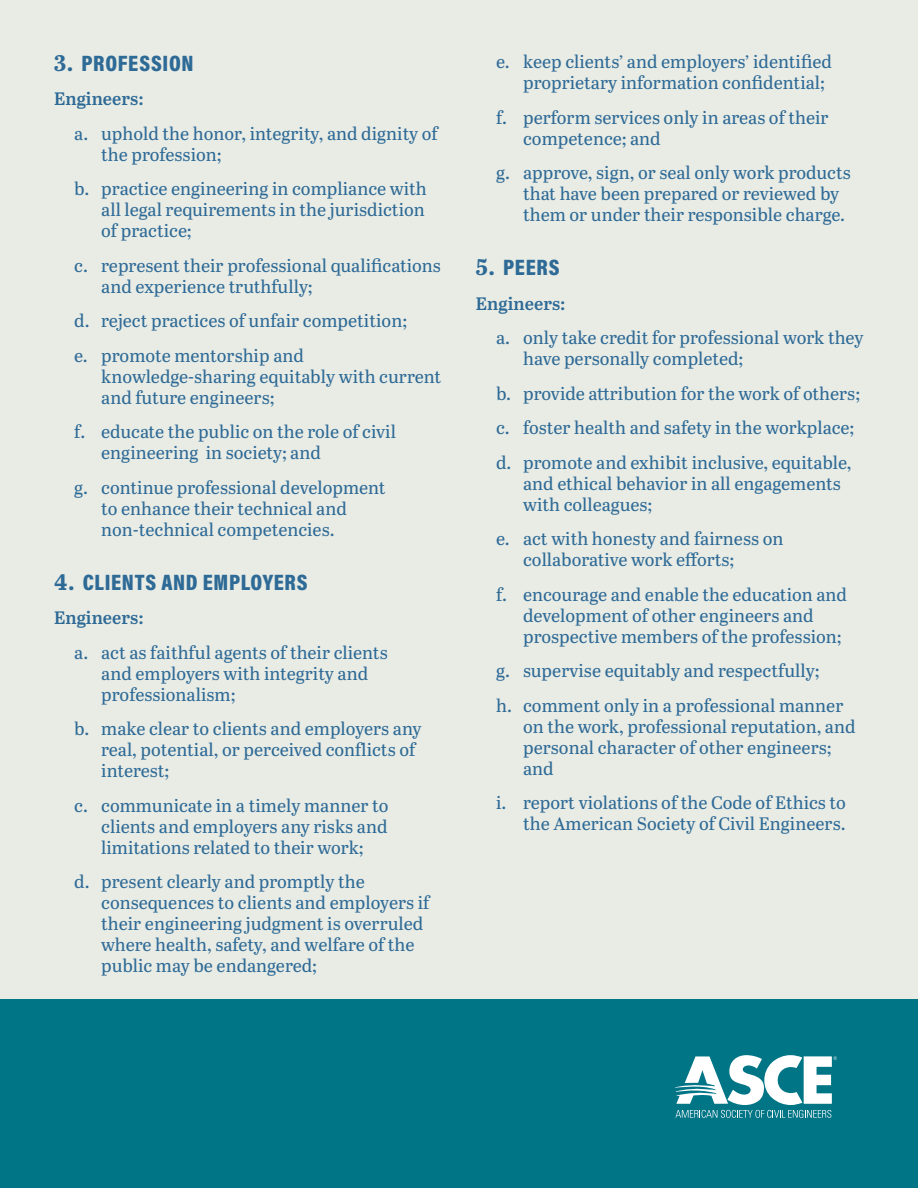
<style>
.page{position:relative;width:918px;height:1188px;background:#e9ece5}
.page>*{position:absolute;margin:0;border:0;box-sizing:border-box;transform-origin:0 0}
.t1{font:22.5px "Acumin Variable Concept";letter-spacing:.03em;color:#2e6a96}
.t2{font:18px/21px "Abril Text";color:#2e6a96}
.lettered_list_header{font:600 18px "Abril Text";color:#2e6a96}
.s1{font-family:"Abril Text";font-weight:700}
</style>
<div class="page">
<div style="left:0;top:999px;width:918px;height:189px;background:#007586"></div>
<svg style="left:675px;top:1055px;width:162px;height:63px"></svg>
<p class="t1" style="left:54px;top:47px;width:141px"><span class="s1">3.</span> PROFESSION</p>
<p class="lettered_list_header" style="left:54px;top:85px;width:91px">Engineers:</p>
<p class="t2" style="left:101px;top:122px;width:338px;text-indent:-27px">a. uphold the honor, integrity, and dignity of the profession;</p>
<p class="t2" style="left:101px;top:177px;width:327px;text-align:justify;text-indent:-27px">b. practice engineering in compliance with all legal requirements in the jurisdiction of practice;</p>
<p class="t2" style="left:101px;top:254px;width:341px;text-indent:-27px">c. represent their professional qualifications and experience truthfully;</p>
<p class="t2" style="left:74px;top:309px;width:334px">d. reject practices of unfair competition;</p>
<p class="t2" style="left:101px;top:344px;width:342px;text-indent:-27px">e. promote mentorship and knowledge-sharing equitably with current and future engineers;</p>
<p class="t2" style="left:101px;top:420px;width:296px;text-indent:-27px">f. educate the public on the role of civil engineering in society; and</p>
<p class="t2" style="left:101px;top:476px;width:286px;text-indent:-27px">g. continue professional development to enhance their technical and non-technical competencies.</p>
<p class="t1" style="left:54px;top:566px;width:255px"><span class="s1">4.</span> CLIENTS AND EMPLOYERS</p>
<p class="lettered_list_header" style="left:54px;top:604px;width:91px">Engineers:</p>
<p class="t2" style="left:101px;top:641px;width:288px;text-indent:-27px">a. act as faithful agents of their clients and employers with integrity and professionalism;</p>
<p class="t2" style="left:101px;top:717px;width:322px;text-indent:-27px">b. make clear to clients and employers any real, potential, or perceived conflicts of interest;</p>
<p class="t2" style="left:101px;top:794px;width:289px;text-align:justify;text-indent:-27px">c. communicate in a timely manner to clients and employers any risks and limitations related to their work;</p>
<p class="t2" style="left:101px;top:870px;width:330px;text-indent:-27px">d. present clearly and promptly the consequences to clients and employers if their engineering judgment is overruled where health, safety, and welfare of the public may be endangered;</p>
<p class="t2" style="left:523px;top:50px;width:310px;text-indent:-27px">e. keep clients’ and employers’ identified proprietary information confidential;</p>
<p class="t2" style="left:523px;top:106px;width:307px;text-indent:-27px">f. perform services only in areas of their competence; and</p>
<p class="t2" style="left:523px;top:161px;width:329px;text-indent:-27px">g. approve, sign, or seal only work products that have been prepared or reviewed by them or under their responsible charge.</p>
<p class="t1" style="left:476px;top:252px;width:85px"><span class="s1">5.</span> PEERS</p>
<p class="lettered_list_header" style="left:476px;top:290px;width:91px">Engineers:</p>
<p class="t2" style="left:523px;top:326px;width:342px;text-indent:-27px">a. only take credit for professional work they have personally completed;</p>
<p class="t2" style="left:496px;top:382px;width:365px">b. provide attribution for the work of others;</p>
<p class="t2" style="left:496px;top:416px;width:360px">c. foster health and safety in the workplace;</p>
<p class="t2" style="left:523px;top:451px;width:330px;text-indent:-27px">d. promote and exhibit inclusive, equitable, and ethical behavior in all engagements with colleagues;</p>
<p class="t2" style="left:523px;top:527px;width:262px;text-indent:-27px">e. act with honesty and fairness on collaborative work efforts;</p>
<p class="t2" style="left:523px;top:583px;width:325px;text-indent:-27px">f. encourage and enable the education and development of other engineers and prospective members of the profession;</p>
<p class="t2" style="left:496px;top:659px;width:325px">g. supervise equitably and respectfully;</p>
<p class="t2" style="left:523px;top:694px;width:334px;text-indent:-27px">h. comment only in a professional manner on the work, professional reputation, and personal character of other engineers; and</p>
<p class="t2" style="left:496px;top:791px;width:351px;text-align:right">i. report violations of the Code of Ethics to the American Society of Civil Engineers.</p>
</div>
